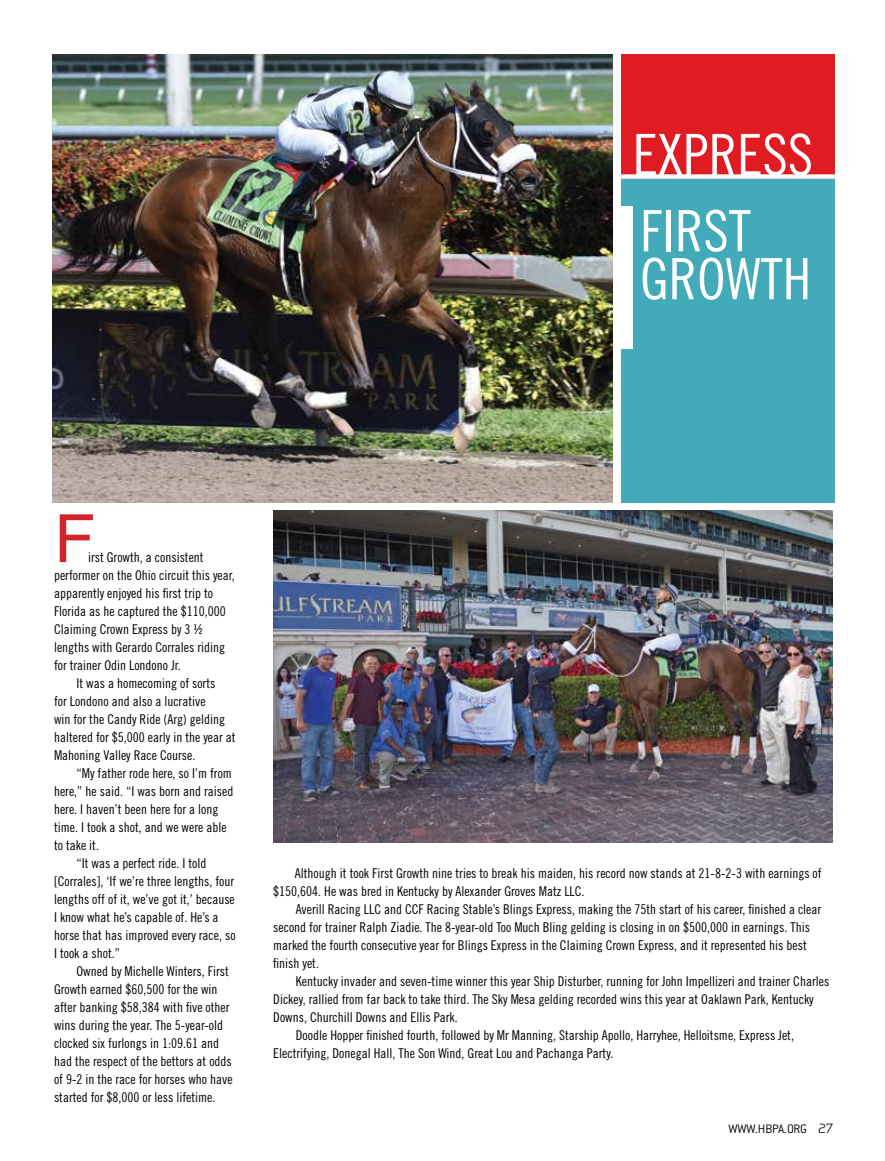
<style>
.page{position:relative;width:885px;height:1161px;background:#fff}
.page>*{position:absolute;margin:0;border:0;box-sizing:border-box;transform-origin:0 0}
.t1{font:66.6px "Helvetica";color:#d2232a}
.t2{font:57px/48px "Trade Gothic Cond Eighteen";color:#fff}
.t3{font:13.5px/18px "Trade Gothic Cond Eighteen";color:#000}
.t4{font:300 13.5px "Conduit ITC";letter-spacing:-.015em;color:#000}
.s1{font-family:"Base 4";font-weight:400;font-size:10.5px}
</style>
<div class="page">
<img style="left:52px;top:54px;width:560px;height:448px">
<img style="left:273px;top:510px;width:559px;height:333px">
<div style="left:621px;top:177px;width:213px;height:325px;background:#42aab9"></div>
<div style="left:621px;top:54px;width:213px;height:125px;background:#e11b22"></div>
<div style="left:618px;top:174px;width:226px;height:5px;background:#fff"></div>
<div style="left:617px;top:207px;width:15px;height:142px;background:#fff"></div>
<h2 class="t2" style="left:632px;top:130px;width:182px">EXPRESS</h2>
<h2 class="t2" style="left:640px;top:206px;width:172px">FIRST<br>GROWTH</h2>
<h1 class="t1" style="left:54px;top:487px;width:42px">F</h1>
<p class="t3" style="left:54px;top:548px;width:182px;text-indent:34px">irst Growth, a consistent performer on the Ohio circuit this year, apparently enjoyed his first trip to Florida as he captured the $110,000<br>Claiming Crown Express by 3 ½ lengths with Gerardo Corrales riding for trainer Odin Londono Jr.</p>
<p class="t3" style="left:54px;top:674px;width:183px;text-indent:23px">It was a homecoming of sorts<br>for Londono and also a lucrative<br>win for the Candy Ride (Arg) gelding haltered for $5,000 early in the year at<br>Mahoning Valley Race Course.</p>
<p class="t3" style="left:77px;top:764px;width:157px">“My father rode here, so I’m from</p>
<p class="t3" style="left:54px;top:782px;width:181px">here,” he said. “I was born and raised</p>
<p class="t3" style="left:54px;top:800px;width:166px">here. I haven’t been here for a long</p>
<p class="t3" style="left:54px;top:818px;width:174px">time. I took a shot, and we were able</p>
<p class="t3" style="left:54px;top:836px;width:46px">to take it.</p>
<p class="t3" style="left:77px;top:854px;width:131px">“It was a perfect ride. I told</p>
<p class="t3" style="left:54px;top:872px;width:181px">[Corrales], ‘If we’re three lengths, four</p>
<p class="t3" style="left:54px;top:890px;width:182px">lengths off of it, we’ve got it,’ because</p>
<p class="t3" style="left:54px;top:908px;width:166px">I know what he’s capable of. He’s a</p>
<p class="t3" style="left:54px;top:926px;width:183px">horse that has improved every race, so</p>
<p class="t3" style="left:54px;top:944px;width:67px">I took a shot.”</p>
<p class="t3" style="left:77px;top:962px;width:154px">Owned by Michelle Winters, First</p>
<p class="t3" style="left:54px;top:980px;width:165px">Growth earned $60,500 for the win</p>
<p class="t3" style="left:54px;top:998px;width:177px">after banking $58,384 with five other</p>
<p class="t3" style="left:54px;top:1016px;width:170px">wins during the year. The 5-year-old</p>
<p class="t3" style="left:54px;top:1034px;width:166px">clocked six furlongs in 1:09.61 and</p>
<p class="t3" style="left:54px;top:1052px;width:179px">had the respect of the bettors at odds</p>
<p class="t3" style="left:54px;top:1070px;width:180px">of 9-2 in the race for horses who have</p>
<p class="t3" style="left:54px;top:1088px;width:163px">started for $8,000 or less lifetime.</p>
<p class="t3" style="left:273px;top:864px;width:549px;text-indent:22px">Although it took First Growth nine tries to break his maiden, his record now stands at 21-8-2-3 with earnings of $150,604. He was bred in Kentucky by Alexander Groves Matz LLC.</p>
<p class="t3" style="left:273px;top:900px;width:549px;text-indent:23px">Averill Racing LLC and CCF Racing Stable’s Blings Express, making the 75th start of his career, finished a clear second for trainer Ralph Ziadie. The 8-year-old Too Much Bling gelding is closing in on $500,000 in earnings. This marked the fourth consecutive year for Blings Express in the Claiming Crown Express, and it represented his best finish yet.</p>
<p class="t3" style="left:296px;top:972px;width:535px">Kentucky invader and seven-time winner this year Ship Disturber, running for John Impellizeri and trainer Charles</p>
<p class="t3" style="left:273px;top:990px;width:542px">Dickey, rallied from far back to take third. The Sky Mesa gelding recorded wins this year at Oaklawn Park, Kentucky</p>
<p class="t3" style="left:273px;top:1008px;width:186px">Downs, Churchill Downs and Ellis Park.</p>
<p class="t3" style="left:296px;top:1026px;width:499px">Doodle Hopper finished fourth, followed by Mr Manning, Starship Apollo, Harryhee, Helloitsme, Express Jet,</p>
<p class="t3" style="left:273px;top:1044px;width:341px">Electrifying, Donegal Hall, The Son Wind, Great Lou and Pachanga Party.</p>
<p class="t4" style="left:728px;top:1122px;width:106px">WWW.HBPA.ORG <span class="s1">27</span></p>
</div>
